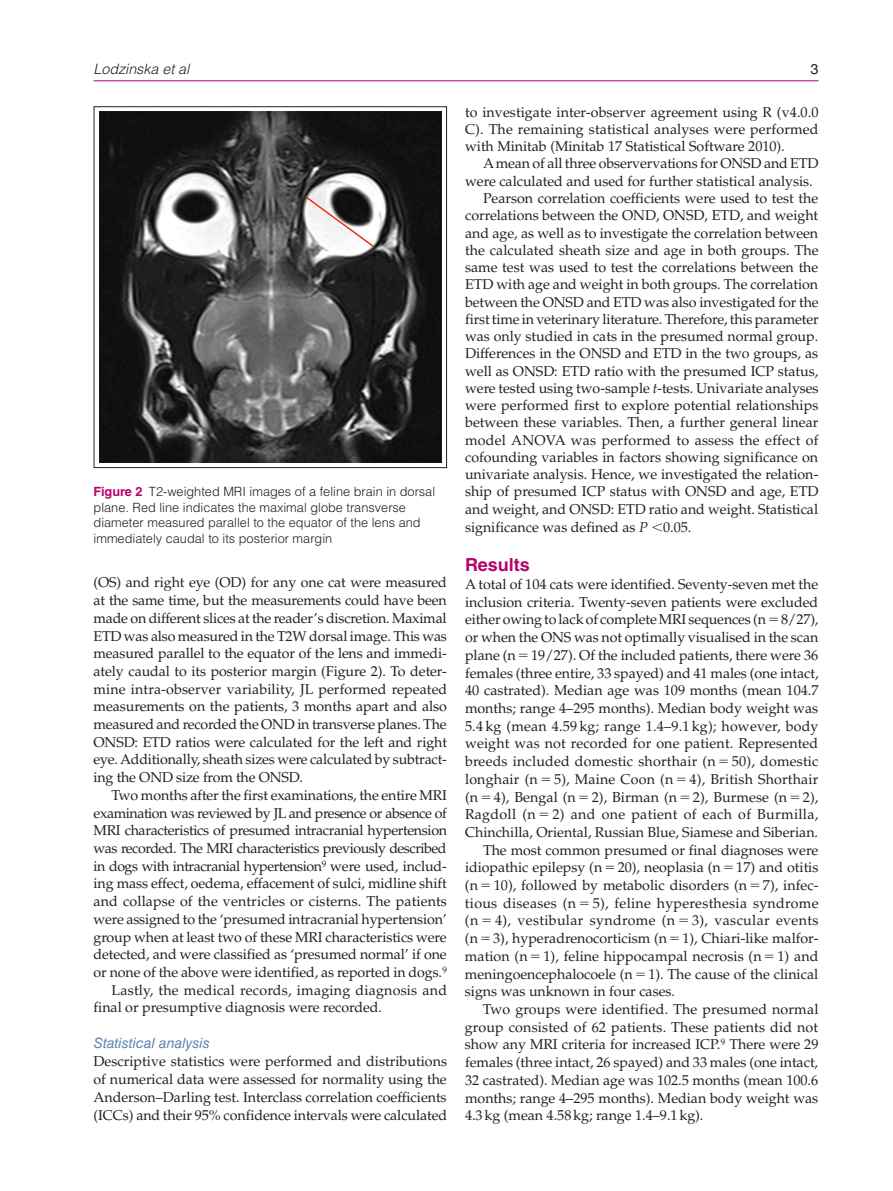
<style>
.page{position:relative;width:893px;height:1191px;background:#fff}
.page>*{position:absolute;margin:0;border:0;box-sizing:border-box;transform-origin:0 0}
.t1{font:700 18px "Helvetica LT Std";color:#b6036c}
.t2{font:14.25px/17.7px "Palatino LT Std";letter-spacing:-.005em;color:#231f20;text-align:justify}
.t3{font:14.25px "Palatino LT Std";letter-spacing:-.035em;color:#231f20}
.t4{font:14.25px "Palatino LT Std";letter-spacing:.015em;color:#231f20}
.t5{font:14.25px "Palatino LT Std";letter-spacing:.02em;color:#231f20}
.t6{font:14.25px "Palatino LT Std";letter-spacing:-.025em;color:#231f20}
.t7{font:14.25px "Palatino LT Std";letter-spacing:.025em;color:#231f20}
.t8{font:italic 14.25px "Helvetica LT Std";color:#5e85ae}
.t9{font:italic 300 14.25px "Helvetica LT Std";color:#231f20}
.t10{font:14.25px "Helvetica LT Std";color:#231f20}
.t11{font:300 12.75px/15.8px "Helvetica LT Std";color:#231f20}
.s1{font-weight:700;color:#b6036c}
.s2{font-style:italic}
</style>
<div class="page">
<hr style="left:94px;top:80px;width:725px;height:1px;background:#b6036c">
<img style="left:99px;top:112px;width:342px;height:350px">
<div style="left:94px;top:106px;width:353px;height:362px;border:1px solid #231f20"></div>
<p class="t9" style="left:94px;top:60px;width:97px">Lodzinska et al</p>
<p class="t10" style="left:811px;top:61px;width:9px">3</p>
<p class="t11" style="left:94px;top:483px;width:343px"><span class="s1">Figure 2</span> T2-weighted MRI images of a feline brain in dorsal plane. Red line indicates the maximal globe transverse diameter measured parallel to the equator of the lens and immediately caudal to its posterior margin</p>
<p class="t2" style="left:94px;top:574px;width:355px">(OS) and right eye (OD) for any one cat were measured at the same time, but the measurements could have been made on different slices at the reader’s discretion. Maximal ETD was also measured in the T2W dorsal image. This was measured parallel to the equator of the lens and immedi&shy;ately caudal to its posterior margin (Figure 2). To deter&shy;mine intra-observer variability, JL performed repeated measurements on the patients, 3 months apart and also measured and recorded the OND in transverse planes. The ONSD: ETD ratios were calculated for the left and right eye. Additionally, sheath sizes were calculated by subtract&shy;ing the OND size from the ONSD.</p>
<p class="t2" style="left:112px;top:786px;width:337px">Two months after the first examinations, the entire MRI</p>
<p class="t3" style="left:94px;top:804px;width:355px">examination was reviewed by JL and presence or absence of</p>
<p class="t6" style="left:94px;top:822px;width:355px">MRI characteristics of presumed intracranial hypertension</p>
<p class="t3" style="left:94px;top:839px;width:355px">was recorded. The MRI characteristics previously described</p>
<p class="t3" style="left:94px;top:857px;width:355px">in dogs with intracranial hypertension<sup>9</sup> were used, includ-</p>
<p class="t2" style="left:94px;top:875px;width:355px">ing mass effect, oedema, effacement of sulci, midline shift</p>
<p class="t2" style="left:94px;top:892px;width:355px">and collapse of the ventricles or cisterns. The patients</p>
<p class="t2" style="left:94px;top:910px;width:355px">were assigned to the ‘presumed intracranial hypertension’</p>
<p class="t2" style="left:94px;top:928px;width:355px">group when at least two of these MRI characteristics were</p>
<p class="t2" style="left:94px;top:945px;width:355px">detected, and were classified as ‘presumed normal’ if one</p>
<p class="t2" style="left:94px;top:963px;width:355px">or none of the above were identified, as reported in dogs.<sup>9</sup></p>
<p class="t4" style="left:112px;top:981px;width:337px">Lastly, the medical records, imaging diagnosis and</p>
<p class="t2" style="left:94px;top:999px;width:290px">final or presumptive diagnosis were recorded.</p>
<p class="t8" style="left:94px;top:1035px;width:118px">Statistical analysis</p>
<p class="t2" style="left:94px;top:1052px;width:355px">Descriptive statistics were performed and distributions of numerical data were assessed for normality using the Anderson–Darling test. Interclass correlation coefficients (ICCs) and their 95% confidence intervals were calculated</p>
<p class="t2" style="left:465px;top:103px;width:355px;line-height:17.2px">to investigate inter-observer agreement using R (v4.0.0<br>C). The remaining statistical analyses were performed with Minitab (Minitab 17 Statistical Software 2010).</p>
<p class="t2" style="left:483px;top:155px;width:337px">A mean of all three observervations for ONSD and ETD</p>
<p class="t2" style="left:465px;top:172px;width:349px">were calculated and used for further statistical analysis.</p>
<p class="t2" style="left:483px;top:189px;width:337px">Pearson correlation coefficients were used to test the</p>
<p class="t2" style="left:465px;top:207px;width:355px">correlations between the OND, ONSD, ETD, and weight</p>
<p class="t2" style="left:465px;top:224px;width:355px">and age, as well as to investigate the correlation between</p>
<p class="t2" style="left:465px;top:241px;width:355px">the calculated sheath size and age in both groups. The</p>
<p class="t2" style="left:465px;top:259px;width:355px">same test was used to test the correlations between the</p>
<p class="t2" style="left:465px;top:276px;width:355px">ETD with age and weight in both groups. The correlation</p>
<p class="t2" style="left:465px;top:293px;width:355px">between the ONSD and ETD was also investigated for the</p>
<p class="t2" style="left:465px;top:310px;width:355px">first time in veterinary literature. Therefore, this parameter</p>
<p class="t2" style="left:465px;top:328px;width:355px">was only studied in cats in the presumed normal group.</p>
<p class="t2" style="left:465px;top:345px;width:355px">Differences in the ONSD and ETD in the two groups, as</p>
<p class="t2" style="left:465px;top:362px;width:355px">well as ONSD: ETD ratio with the presumed ICP status,</p>
<p class="t2" style="left:465px;top:379px;width:355px">were tested using two-sample <span class="s2">t</span>-tests. Univariate analyses</p>
<p class="t2" style="left:465px;top:397px;width:355px">were performed first to explore potential relationships</p>
<p class="t2" style="left:465px;top:414px;width:355px">between these variables. Then, a further general linear</p>
<p class="t4" style="left:465px;top:431px;width:355px">model ANOVA was performed to assess the effect of</p>
<p class="t2" style="left:465px;top:448px;width:355px">cofounding variables in factors showing significance on</p>
<p class="t2" style="left:465px;top:466px;width:355px">univariate analysis. Hence, we investigated the relation-</p>
<p class="t2" style="left:465px;top:483px;width:355px">ship of presumed ICP status with ONSD and age, ETD</p>
<p class="t2" style="left:465px;top:500px;width:355px">and weight, and ONSD: ETD ratio and weight. Statistical</p>
<p class="t2" style="left:465px;top:518px;width:228px">significance was defined as <span class="s2">P</span> 0.05.</p>
<p class="t1" style="left:465px;top:554px;width:66px">Results</p>
<p class="t2" style="left:465px;top:575px;width:355px">A total of 104 cats were identified. Seventy-seven met the</p>
<p class="t2" style="left:465px;top:593px;width:355px">inclusion criteria. Twenty-seven patients were excluded</p>
<p class="t2" style="left:465px;top:611px;width:355px">either owing to lack of complete MRI sequences (n 8/27),</p>
<p class="t2" style="left:465px;top:629px;width:355px">or when the ONS was not optimally visualised in the scan</p>
<p class="t2" style="left:465px;top:646px;width:355px">plane (n 19/27). Of the included patients, there were 36</p>
<p class="t2" style="left:465px;top:664px;width:355px">females (three entire, 33 spayed) and 41 males (one intact,</p>
<p class="t2" style="left:465px;top:682px;width:355px">40 castrated). Median age was 109 months (mean 104.7</p>
<p class="t2" style="left:465px;top:699px;width:355px">months; range 4–295 months). Median body weight was</p>
<p class="t2" style="left:465px;top:717px;width:355px">5.4 kg (mean 4.59 kg; range 1.4–9.1 kg); however, body</p>
<p class="t2" style="left:465px;top:735px;width:355px">weight was not recorded for one patient. Represented</p>
<p class="t4" style="left:465px;top:753px;width:355px">breeds included domestic shorthair (n 50), domestic</p>
<p class="t2" style="left:465px;top:770px;width:355px">longhair (n 5), Maine Coon (n 4), British Shorthair</p>
<p class="t2" style="left:465px;top:788px;width:355px">(n 4), Bengal (n 2), Birman (n 2), Burmese (n 2),</p>
<p class="t5" style="left:465px;top:806px;width:355px">Ragdoll (n 2) and one patient of each of Burmilla,</p>
<p class="t2" style="left:465px;top:823px;width:355px">Chinchilla, Oriental, Russian Blue, Siamese and Siberian.</p>
<p class="t2" style="left:483px;top:841px;width:337px">The most common presumed or final diagnoses were</p>
<p class="t2" style="left:465px;top:859px;width:355px">idiopathic epilepsy (n 20), neoplasia (n 17) and otitis</p>
<p class="t2" style="left:465px;top:876px;width:355px">(n 10), followed by metabolic disorders (n 7), infec-</p>
<p class="t5" style="left:465px;top:894px;width:355px">tious diseases (n 5), feline hyperesthesia syndrome</p>
<p class="t7" style="left:465px;top:912px;width:355px">(n 4), vestibular syndrome (n 3), vascular events</p>
<p class="t2" style="left:465px;top:929px;width:355px">(n 3), hyperadrenocorticism (n 1), Chiari-like malfor-</p>
<p class="t2" style="left:465px;top:947px;width:355px">mation (n 1), feline hippocampal necrosis (n 1) and</p>
<p class="t2" style="left:465px;top:965px;width:355px">meningoencephalocoele (n 1). The cause of the clinical</p>
<p class="t2" style="left:465px;top:982px;width:212px">signs was unknown in four cases.</p>
<p class="t2" style="left:483px;top:1000px;width:337px">Two groups were identified. The presumed normal</p>
<p class="t2" style="left:465px;top:1018px;width:355px">group consisted of 62 patients. These patients did not</p>
<p class="t2" style="left:465px;top:1036px;width:355px">show any MRI criteria for increased ICP.<sup>9</sup> There were 29</p>
<p class="t2" style="left:465px;top:1053px;width:355px">females (three intact, 26 spayed) and 33 males (one intact,</p>
<p class="t2" style="left:465px;top:1071px;width:355px">32 castrated). Median age was 102.5 months (mean 100.6</p>
<p class="t2" style="left:465px;top:1089px;width:355px">months; range 4–295 months). Median body weight was</p>
<p class="t2" style="left:465px;top:1106px;width:240px">4.3kg (mean 4.58kg; range 1.4–9.1kg).</p>
</div>
